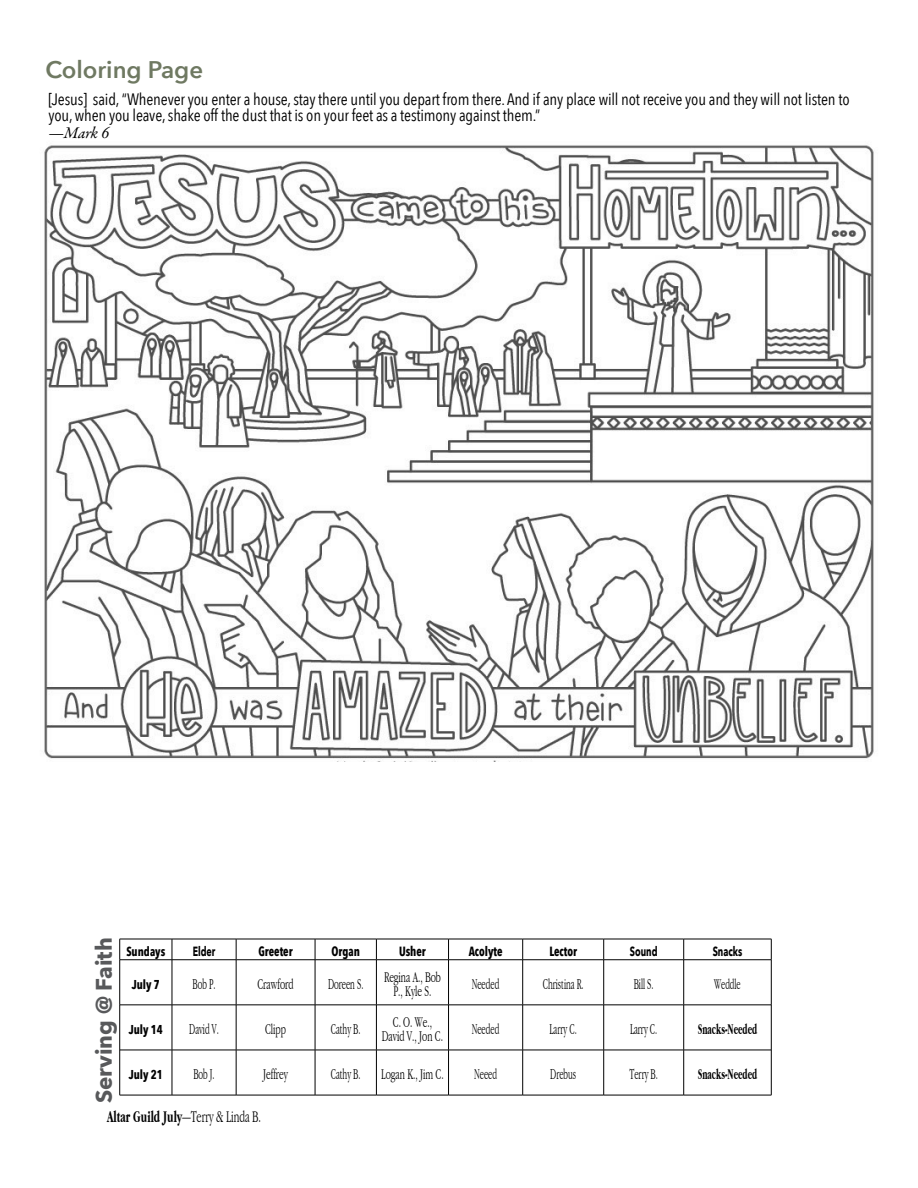
<style>
.page{position:relative;width:918px;height:1188px;background:#fff}
.page>*{position:absolute;margin:0;border:0;box-sizing:border-box;transform-origin:0 0}
.t1{font:600 24px "Avenir Next";color:#6f7962}
.t2{font:700 22.5px "Avenir Next";letter-spacing:-.005em;color:#58595b}
.t3{font:700 condensed 16.95px "Garamond";color:#000;scale:.75 1}
.t4{font:16.5px/16.5px "Avenir Next Condensed";letter-spacing:-.01em;color:#000}
.t5{font:italic 16.5px "Garamond Premr Pro";color:#000}
.t6{font:300 condensed 15.75px "Garamond";color:#000;scale:.67 1}
.t7{font:300 condensed 15.45px/14.1px "Garamond";color:#000;text-align:center;scale:.75 1}
.t8{font:700 condensed 15.45px "Garamond";color:#000;scale:.67 1}
.t9{font:300 condensed 15.45px "Garamond";color:#000;scale:.67 1}
.t10{font:700 13.35px "Avenir Next Condensed";color:#000;scale:.86 1}
.t11{font:700 13.35px "Avenir Next";color:#000;scale:.67 1}
.t12{font:700 12.9px "Avenir Next Condensed";color:#000;scale:.89 1}
.s1{font-weight:300}
</style>
<div class="page">
<img style="left:44px;top:145px;width:830px;height:616px">
<hr style="left:120px;top:959px;width:52px;height:1px;background:#000">
<hr style="left:172px;top:959px;width:64px;height:1px;background:#000">
<hr style="left:236px;top:959px;width:79px;height:1px;background:#000">
<hr style="left:315px;top:959px;width:61px;height:1px;background:#000">
<hr style="left:376px;top:959px;width:73px;height:1px;background:#000">
<hr style="left:449px;top:959px;width:74px;height:1px;background:#000">
<hr style="left:523px;top:959px;width:81px;height:1px;background:#000">
<hr style="left:604px;top:959px;width:80px;height:1px;background:#000">
<hr style="left:684px;top:959px;width:87px;height:1px;background:#000">
<hr style="left:120px;top:1005px;width:52px;height:1px;background:#000">
<hr style="left:172px;top:1005px;width:64px;height:1px;background:#000">
<hr style="left:236px;top:1005px;width:79px;height:1px;background:#000">
<hr style="left:315px;top:1005px;width:61px;height:1px;background:#000">
<hr style="left:376px;top:1005px;width:73px;height:1px;background:#000">
<hr style="left:449px;top:1005px;width:74px;height:1px;background:#000">
<hr style="left:523px;top:1005px;width:81px;height:1px;background:#000">
<hr style="left:604px;top:1005px;width:80px;height:1px;background:#000">
<hr style="left:684px;top:1005px;width:87px;height:1px;background:#000">
<hr style="left:120px;top:1050px;width:52px;height:1px;background:#000">
<hr style="left:172px;top:1050px;width:64px;height:1px;background:#000">
<hr style="left:236px;top:1050px;width:79px;height:1px;background:#000">
<hr style="left:315px;top:1050px;width:61px;height:1px;background:#000">
<hr style="left:376px;top:1050px;width:73px;height:1px;background:#000">
<hr style="left:449px;top:1050px;width:74px;height:1px;background:#000">
<hr style="left:523px;top:1050px;width:81px;height:1px;background:#000">
<hr style="left:604px;top:1050px;width:80px;height:1px;background:#000">
<hr style="left:684px;top:1050px;width:87px;height:1px;background:#000">
<hr style="left:120px;top:1095px;width:52px;height:1px;background:#000">
<hr style="left:172px;top:1095px;width:64px;height:1px;background:#000">
<hr style="left:236px;top:1095px;width:79px;height:1px;background:#000">
<hr style="left:315px;top:1095px;width:61px;height:1px;background:#000">
<hr style="left:376px;top:1095px;width:73px;height:1px;background:#000">
<hr style="left:449px;top:1095px;width:74px;height:1px;background:#000">
<hr style="left:523px;top:1095px;width:81px;height:1px;background:#000">
<hr style="left:604px;top:1095px;width:80px;height:1px;background:#000">
<hr style="left:684px;top:1095px;width:87px;height:1px;background:#000">
<hr style="left:119px;top:960px;width:1px;height:45px;background:#000">
<hr style="left:172px;top:960px;width:1px;height:45px;background:#000">
<hr style="left:236px;top:960px;width:1px;height:45px;background:#000">
<hr style="left:315px;top:960px;width:1px;height:45px;background:#000">
<hr style="left:376px;top:960px;width:1px;height:45px;background:#000">
<hr style="left:448px;top:960px;width:1px;height:45px;background:#000">
<hr style="left:522px;top:960px;width:1px;height:45px;background:#000">
<hr style="left:603px;top:960px;width:1px;height:45px;background:#000">
<hr style="left:683px;top:960px;width:1px;height:45px;background:#000">
<hr style="left:771px;top:960px;width:1px;height:45px;background:#000">
<hr style="left:119px;top:1005px;width:1px;height:45px;background:#000">
<hr style="left:172px;top:1005px;width:1px;height:45px;background:#000">
<hr style="left:236px;top:1005px;width:1px;height:45px;background:#000">
<hr style="left:315px;top:1005px;width:1px;height:45px;background:#000">
<hr style="left:376px;top:1005px;width:1px;height:45px;background:#000">
<hr style="left:448px;top:1005px;width:1px;height:45px;background:#000">
<hr style="left:522px;top:1005px;width:1px;height:45px;background:#000">
<hr style="left:603px;top:1005px;width:1px;height:45px;background:#000">
<hr style="left:683px;top:1005px;width:1px;height:45px;background:#000">
<hr style="left:771px;top:1005px;width:1px;height:45px;background:#000">
<hr style="left:119px;top:1050px;width:1px;height:45px;background:#000">
<hr style="left:172px;top:1050px;width:1px;height:45px;background:#000">
<hr style="left:236px;top:1050px;width:1px;height:45px;background:#000">
<hr style="left:315px;top:1050px;width:1px;height:45px;background:#000">
<hr style="left:376px;top:1050px;width:1px;height:45px;background:#000">
<hr style="left:448px;top:1050px;width:1px;height:45px;background:#000">
<hr style="left:522px;top:1050px;width:1px;height:45px;background:#000">
<hr style="left:603px;top:1050px;width:1px;height:45px;background:#000">
<hr style="left:683px;top:1050px;width:1px;height:45px;background:#000">
<hr style="left:771px;top:1050px;width:1px;height:45px;background:#000">
<svg style="left:172px;top:940px;width:1px;height:20px"></svg>
<svg style="left:236px;top:940px;width:1px;height:20px"></svg>
<svg style="left:315px;top:940px;width:1px;height:20px"></svg>
<svg style="left:376px;top:940px;width:1px;height:20px"></svg>
<svg style="left:448px;top:940px;width:1px;height:20px"></svg>
<svg style="left:522px;top:940px;width:1px;height:20px"></svg>
<svg style="left:603px;top:940px;width:1px;height:20px"></svg>
<svg style="left:683px;top:940px;width:1px;height:20px"></svg>
<svg style="left:771px;top:939px;width:1px;height:21px"></svg>
<hr style="left:120px;top:939px;width:52px;height:1px;background:#000">
<hr style="left:172px;top:939px;width:64px;height:1px;background:#000">
<hr style="left:236px;top:939px;width:79px;height:1px;background:#000">
<hr style="left:315px;top:939px;width:61px;height:1px;background:#000">
<hr style="left:376px;top:939px;width:73px;height:1px;background:#000">
<hr style="left:449px;top:939px;width:74px;height:1px;background:#000">
<hr style="left:523px;top:939px;width:81px;height:1px;background:#000">
<hr style="left:604px;top:939px;width:80px;height:1px;background:#000">
<hr style="left:684px;top:939px;width:87px;height:1px;background:#000">
<svg style="left:119px;top:939px;width:1px;height:21px"></svg>
<h1 class="t1" style="left:45px;top:49px;width:159px">Coloring Page</h1>
<p class="t4" style="left:48px;top:90px;width:803px">[Jesus] said, “Whenever you enter a house, stay there until you depart from there. And if any place will not receive you and they will not listen to you, when you leave, shake off the dust that is on your feet as a testimony against them.”</p>
<p class="t5" style="left:48px;top:122px;width:62px">—Mark 6</p>
<h2 class="t2" style="left:84px;top:1103px;width:168px;rotate:-90deg">Serving @ Faith</h2>
<p class="t12" style="left:126px;top:943px;width:45px">Sundays</p>
<p class="t11" style="left:193px;top:940px;width:35px">Elder</p>
<p class="t10" style="left:259px;top:943px;width:41px">Greeter</p>
<p class="t10" style="left:331px;top:943px;width:35px">Organ</p>
<p class="t10" style="left:399px;top:943px;width:33px">Usher</p>
<p class="t10" style="left:469px;top:943px;width:41px">Acolyte</p>
<p class="t10" style="left:549px;top:943px;width:34px">Lector</p>
<p class="t11" style="left:630px;top:940px;width:43px">Sound</p>
<p class="t11" style="left:713px;top:940px;width:46px">Snacks</p>
<p class="t12" style="left:132px;top:976px;width:33px">July 7</p>
<p class="t6" style="left:193px;top:975px;width:36px">Bob P.</p>
<p class="t7" style="left:257px;top:977px;width:50px">Crawford</p>
<p class="t6" style="left:328px;top:975px;width:54px">Doreen S.</p>
<p class="t7" style="left:384px;top:970px;width:77px">Regina A., Bob<br>P., Kyle S.</p>
<p class="t6" style="left:472px;top:975px;width:43px">Needed</p>
<p class="t6" style="left:543px;top:975px;width:63px">Christina R.</p>
<p class="t6" style="left:634px;top:975px;width:31px">Bill S.</p>
<p class="t9" style="left:714px;top:976px;width:41px">Weddle</p>
<p class="t12" style="left:129px;top:1021px;width:40px">July 14</p>
<p class="t6" style="left:189px;top:1020px;width:46px">David V.</p>
<p class="t7" style="left:265px;top:1022px;width:30px">Clipp</p>
<p class="t6" style="left:331px;top:1020px;width:46px">Cathy B.</p>
<p class="t7" style="left:382px;top:1015px;width:83px">C. O. We.,<br>David V., Jon C.</p>
<p class="t6" style="left:472px;top:1020px;width:43px">Needed</p>
<p class="t6" style="left:550px;top:1020px;width:42px">Larry C.</p>
<p class="t6" style="left:630px;top:1020px;width:42px">Larry C.</p>
<p class="t8" style="left:698px;top:1021px;width:90px">Snacks-Needed</p>
<p class="t12" style="left:129px;top:1066px;width:40px">July 21</p>
<p class="t6" style="left:193px;top:1066px;width:33px">Bob J.</p>
<p class="t7" style="left:263px;top:1067px;width:35px">Jeffrey</p>
<p class="t6" style="left:331px;top:1066px;width:46px">Cathy B.</p>
<p class="t7" style="left:381px;top:1067px;width:85px">Logan K., Jim C.</p>
<p class="t6" style="left:474px;top:1066px;width:36px">Neeed</p>
<p class="t6" style="left:550px;top:1066px;width:40px">Drebus</p>
<p class="t6" style="left:630px;top:1066px;width:44px">Terry B.</p>
<p class="t8" style="left:698px;top:1066px;width:90px">Snacks-Needed</p>
<p class="t3" style="left:107px;top:1107px;width:207px">Altar Guild July<span class="s1">—Terry &amp; Linda B.</span></p>
</div>
